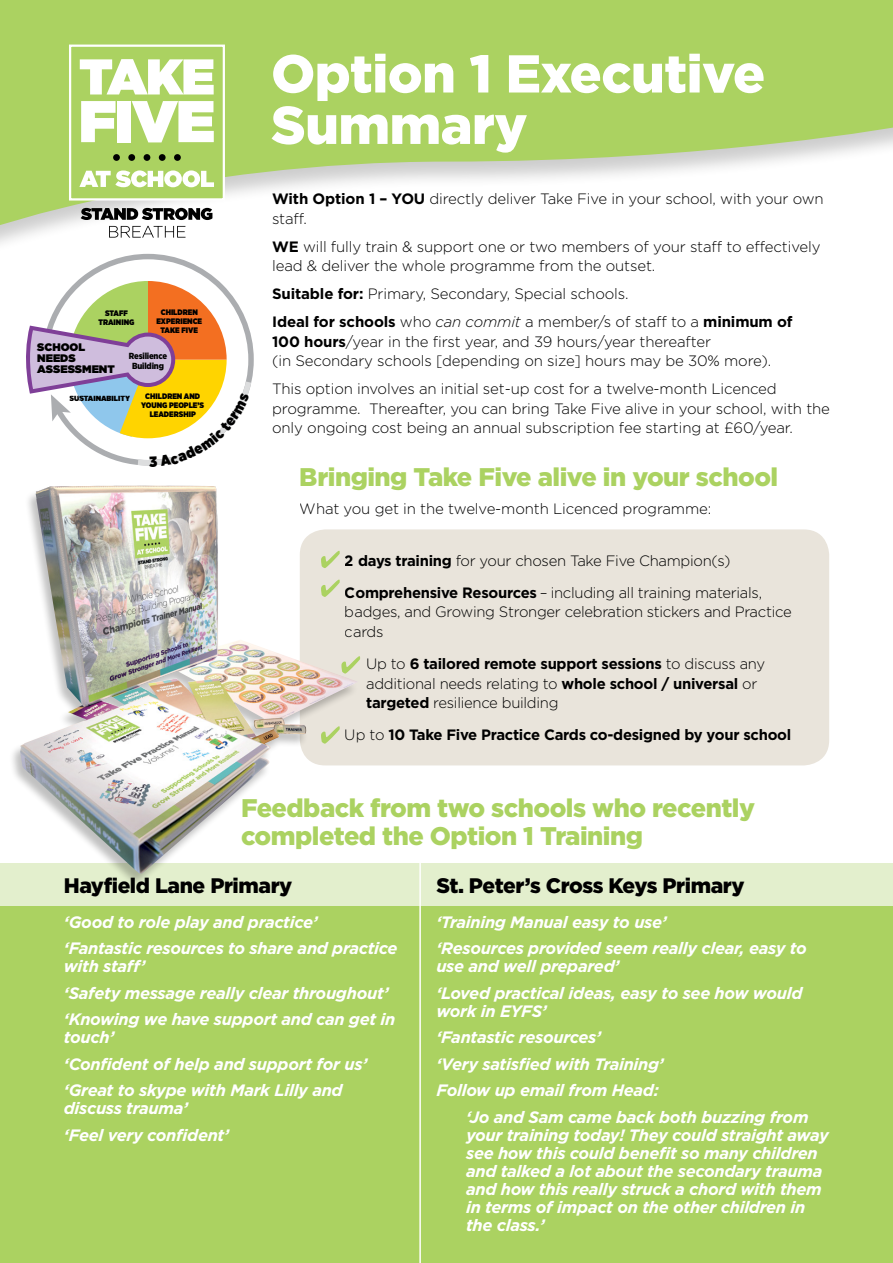
<style>
.page{position:relative;width:893px;height:1263px;background:#fff}
.page>*{position:absolute;margin:0;border:0;box-sizing:border-box;transform-origin:0 0}
.t1{font:900 53.25px/51.4px "Gotham";letter-spacing:-.01em;color:#fff}
.t2{font:900 25.5px/28.5px "Gotham";letter-spacing:-.02em;color:#abd261}
.t3{font:900 21px "Gotham";letter-spacing:-.02em;color:#000}
.t4{font:italic 700 16.5px/26.5px "Gotham";letter-spacing:-.02em;color:#fff}
.t5{font:300 15px/19.5px "Gotham";letter-spacing:-.01em;color:#000}
.t6{font:700 15px "Gotham";letter-spacing:-.02em;color:#000}
.t7{font:900 10.95px/10.9px "Gotham";color:#000}
.t8{font:900 8.85px/10.5px "Gotham Narrow";letter-spacing:-.02em;color:#000;text-align:center}
.t9{font:900 7.95px/9px "Gotham Narrow";color:#000;text-align:center}
.s1{font-weight:700}
.s2{font-style:italic}
.s3{font-weight:300}
</style>
<div class="page">
<div style="left:300px;top:529px;width:529px;height:236px;background:#e9e4db;border-radius:26px"></div>
<svg style="left:0;top:0;width:893px;height:229px;fill:#abd261"></svg>
<div style="left:0;top:863px;width:893px;height:400px;background:#abd261"></div>
<svg style="left:68px;top:43px;width:158px;height:159px"></svg>
<svg style="left:81px;top:208px;width:131px;height:12px;background:#525252"></svg>
<svg style="left:109px;top:226px;width:76px;height:12px"></svg>
<div style="left:113px;top:154px;width:7px;height:7px;background:#000;border-radius:50%"></div>
<div style="left:128px;top:154px;width:7px;height:7px;background:#000;border-radius:50%"></div>
<div style="left:144px;top:154px;width:6px;height:7px;background:#000;border-radius:50%"></div>
<div style="left:159px;top:154px;width:7px;height:7px;background:#000;border-radius:50%"></div>
<div style="left:174px;top:154px;width:7px;height:7px;background:#000;border-radius:50%"></div>
<div style="left:0;top:863px;width:893px;height:43px;background:#e3efcd"></div>
<hr style="left:419px;top:862px;width:2px;height:401px;background:#fff">
<div style="left:8px;top:486px;width:351px;height:401px;background:#000;opacity:.25"></div>
<img style="left:20px;top:486px;width:338px;height:388px">
<svg style="left:26px;top:254px;width:228px;height:212px"></svg>
<p class="t9" style="left:99px;top:308px;width:37px">STAFF<br>TRAINING</p>
<p class="t9" style="left:156px;top:307px;width:47px">CHILDREN<br>EXPERIENCE<br>TAKE FIVE</p>
<p class="t7" style="left:37px;top:342px;width:79px">SCHOOL<br>NEEDS<br>ASSESSMENT</p>
<p class="t8" style="left:129px;top:350px;width:40px">Resilience<br>Building</p>
<p class="t9" style="left:69px;top:394px;width:62px">SUSTAINABILITY</p>
<p class="t9" style="left:141px;top:391px;width:64px">CHILDREN AND<br>YOUNG PEOPLE’S<br>LEADERSHIP</p>
<h1 class="t1" style="left:271px;top:47px;width:496px">Option 1 Executive<br>Summary</h1>
<p class="t5" style="left:272px;top:189px;width:553px"><span class="s1">With Option 1 – YOU</span> directly deliver Take Five in your school, with your own staff.</p>
<p class="t5" style="left:272px;top:236px;width:550px"><span class="s1">WE</span> will fully train &amp; support one or two members of your staff to effectively lead &amp; deliver the whole programme from the outset.</p>
<p class="t5" style="left:272px;top:279px;width:522px;line-height:28px"><span class="s1">Suitable for:</span> Primary, Secondary, Special schools.<br><span class="s1">Ideal for schools</span> who <span class="s2">can commit</span> a member/s of staff to a <span class="s1">minimum of</span></p>
<p class="t5" style="left:272px;top:331px;width:500px"><span class="s1">100 hours</span>/year in the first year, and 39 hours/year thereafter<br>(in Secondary schools [depending on size] hours may be 30% more).</p>
<p class="t5" style="left:272px;top:379px;width:559px">This option involves an initial set-up cost for a twelve-month Licenced programme. Thereafter, you can bring Take Five alive in your school, with the only ongoing cost being an annual subscription fee starting at £60/year.</p>
<h2 class="t2" style="left:300px;top:462px;width:480px">Bringing Take Five alive in your school</h2>
<p class="t5" style="left:300px;top:498px;width:413px">What you get in the twelve-month Licenced programme:</p>
<p class="t5" style="left:345px;top:544px;width:419px;line-height:32.2px"><span class="s1">2 days training</span> for your chosen Take Five Champion(s)<br><span class="s1">Comprehensive Resources</span> – including all training materials,</p>
<p class="t5" style="left:345px;top:602px;width:448px">badges, and Growing Stronger celebration stickers and Practice cards</p>
<p class="t5" style="left:366px;top:654px;width:400px">Up to <span class="s1">6 tailored remote support sessions</span> to discuss any additional needs relating to <span class="s1">whole school / universal</span> or <span class="s1">targeted</span> resilience building</p>
<p class="t6" style="left:345px;top:725px;width:448px"><span class="s3">Up to</span> 10 Take Five Practice Cards co-designed by your school</p>
<h2 class="t2" style="left:241px;top:793px;width:516px">Feedback from two schools who recently completed the Option 1 Training</h2>
<h3 class="t3" style="left:64px;top:871px;width:230px">Hayfield Lane Primary</h3>
<p class="t4" style="left:64px;top:908px;width:335px">‘Good to role play and practice’ ‘Fantastic resources to share and practice</p>
<p class="t4" style="left:64px;top:953px;width:333px">with staff’<br>‘Safety message really clear throughout’ ‘Knowing we have support and can get in</p>
<p class="t4" style="left:64px;top:1024px;width:305px">touch’<br>‘Confident of help and support for us’ ‘Great to skype with Mark Lilly and</p>
<p class="t4" style="left:64px;top:1095px;width:167px">discuss trauma’ ‘Feel very confident’</p>
<h3 class="t3" style="left:436px;top:871px;width:310px">St. Peter’s Cross Keys Primary</h3>
<p class="t4" style="left:436px;top:908px;width:372px">‘Training Manual easy to use’<br>‘Resources provided seem really clear, easy to</p>
<p class="t4" style="left:436px;top:953px;width:368px">use and well prepared’<br>‘Loved practical ideas, easy to see how would</p>
<p class="t4" style="left:436px;top:997px;width:112px">work in EYFS’</p>
<p class="t4" style="left:436px;top:1024px;width:167px">‘Fantastic resources’</p>
<p class="t4" style="left:436px;top:1050px;width:229px">‘Very satisfied with Training’</p>
<p class="t4" style="left:436px;top:1077px;width:224px">Follow up email from Head:</p>
<p class="t4" style="left:466px;top:1103px;width:344px">‘Jo and Sam came back both buzzing from</p>
<p class="t4" style="left:466px;top:1126px;width:364px;line-height:18px">your training today! They could straight away see how this could benefit so many children and talked a lot about the secondary trauma and how this really struck a chord with them in terms of impact on the other children in the class.’</p>
</div>
